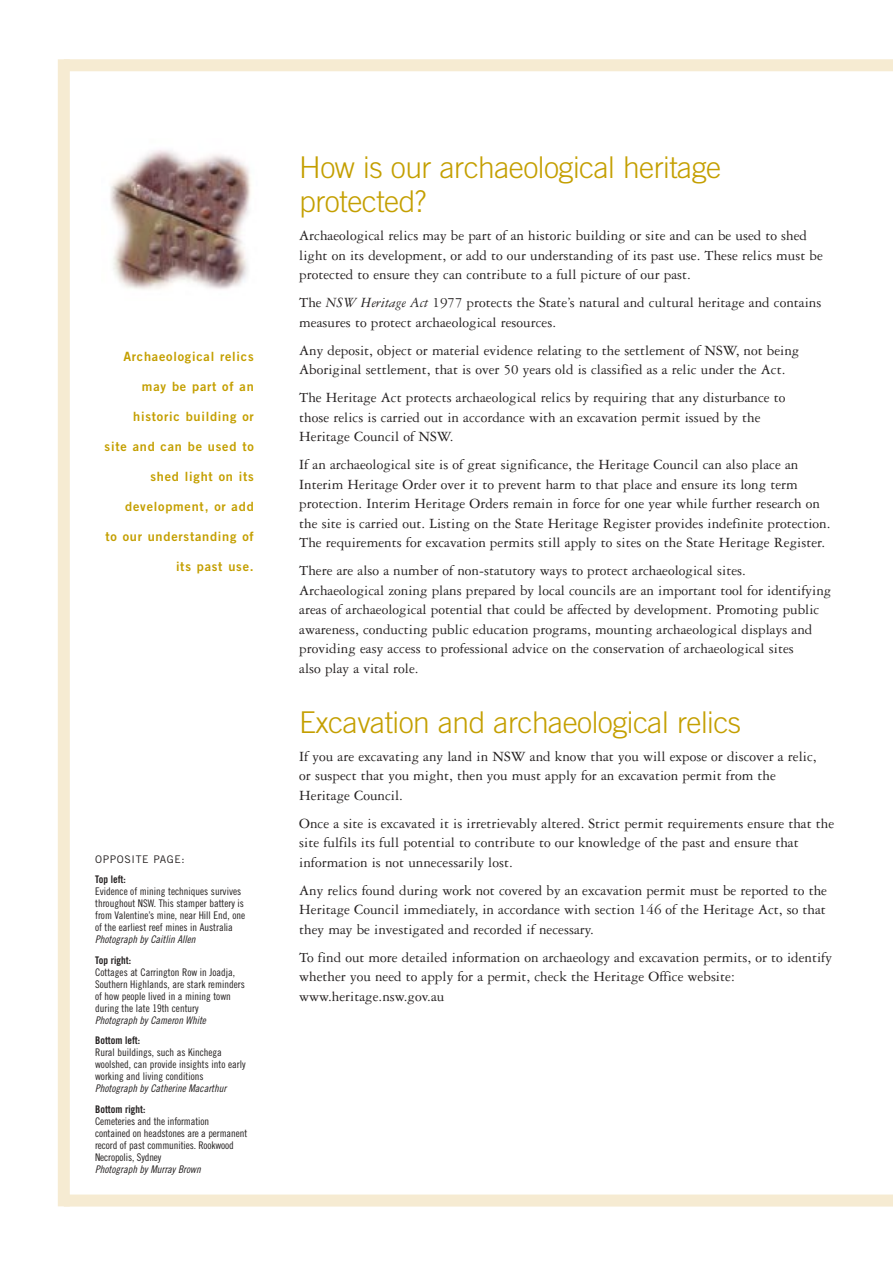
<style>
.page{position:relative;width:893px;height:1263px;background:#fff}
.page>*{position:absolute;margin:0;border:0;box-sizing:border-box;transform-origin:0 0}
.t1{font:300 30px/34.5px "Trade Gothic";letter-spacing:-.015em;color:#c49f00}
.t2{font:15px/19.5px "Garamond Three";color:#231f1f}
.t3{font:12.75px "Trade Gothic Bold Two";letter-spacing:.06em;color:#c49f00}
.t4{font:10.5px/12px "Trade Gothic Cond Eighteen";color:#231f1f}
.t5{font:10.5px "Trade Gothic Cond Eighteen Obl";color:#231f1f}
.t6{font:10.5px "Trade Gothic Bold Cond Twenty";color:#231f1f}
.t7{font:10.5px "Trade Gothic";letter-spacing:.06em;color:#231f1f}
.s1{font-style:italic}
</style>
<div class="page">
<div style="left:64px;top:1195px;width:828px;height:12px;background:#f6ebd2"></div>
<div style="left:64px;top:59px;width:828px;height:12px;background:#f6ebd2"></div>
<div style="left:58px;top:59px;width:12px;height:1147px;background:#f6ebd2"></div>
<img style="left:110px;top:150px;width:141px;height:140px">
<p class="t3" style="left:123px;top:352px;width:132px">Archaeological relics</p>
<p class="t3" style="left:142px;top:382px;width:113px">may be part of an</p>
<p class="t3" style="left:133px;top:412px;width:122px">historic building or</p>
<p class="t3" style="left:105px;top:442px;width:151px">site and can be used to</p>
<p class="t3" style="left:150px;top:472px;width:105px">shed light on its</p>
<p class="t3" style="left:125px;top:502px;width:130px">development, or add</p>
<p class="t3" style="left:105px;top:532px;width:150px">to our understanding of</p>
<p class="t3" style="left:176px;top:562px;width:79px">its past use.</p>
<p class="t7" style="left:95px;top:855px;width:91px">OPPOSITE PAGE:</p>
<p class="t6" style="left:95px;top:876px;width:32px">Top left:</p>
<p class="t4" style="left:95px;top:886px;width:152px">Evidence of mining techniques survives throughout NSW. This stamper battery is from Valentine’s mine, near Hill End, one of the earliest reef mines in Australia</p>
<p class="t5" style="left:95px;top:936px;width:102px">Photograph by Caitlin Allen</p>
<p class="t6" style="left:95px;top:956px;width:37px">Top right:</p>
<p class="t4" style="left:95px;top:967px;width:151px">Cottages at Carrington Row in Joadja, Southern Highlands, are stark reminders of how people lived in a mining town during the late 19th century</p>
<p class="t5" style="left:95px;top:1016px;width:112px">Photograph by Cameron White</p>
<p class="t6" style="left:95px;top:1037px;width:47px">Bottom left:</p>
<p class="t4" style="left:95px;top:1047px;width:152px">Rural buildings, such as Kinchega woolshed, can provide insights into early working and living conditions</p>
<p class="t5" style="left:95px;top:1085px;width:133px">Photograph by Catherine Macarthur</p>
<p class="t6" style="left:95px;top:1105px;width:52px">Bottom right:</p>
<p class="t4" style="left:95px;top:1116px;width:154px">Cemeteries and the information<br>contained on headstones are a permanent record of past communities. Rookwood<br>Necropolis, Sydney</p>
<p class="t5" style="left:95px;top:1165px;width:107px">Photograph by Murray Brown</p>
<h1 class="t1" style="left:299px;top:152px;width:423px">How is our archaeological heritage protected?</h1>
<p class="t2" style="left:299px;top:227px;width:525px">Archaeological relics may be part of an historic building or site and can be used to shed light on its development, or add to our understanding of its past use. These relics must be protected to ensure they can contribute to a full picture of our past.</p>
<p class="t2" style="left:299px;top:294px;width:523px">The <span class="s1">NSW Heritage Act</span> 1977 protects the State’s natural and cultural heritage and contains measures to protect archaeological resources.</p>
<p class="t2" style="left:299px;top:342px;width:501px">Any deposit, object or material evidence relating to the settlement of NSW, not being<br>Aboriginal settlement, that is over 50 years old is classified as a relic under the Act.</p>
<p class="t2" style="left:299px;top:389px;width:488px">The Heritage Act protects archaeological relics by requiring that any disturbance to those relics is carried out in accordance with an excavation permit issued by the<br>Heritage Council of NSW.</p>
<p class="t2" style="left:299px;top:456px;width:532px">If an archaeological site is of great significance, the Heritage Council can also place an Interim Heritage Order over it to prevent harm to that place and ensure its long term protection. Interim Heritage Orders remain in force for one year while further research on the site is carried out. Listing on the State Heritage Register provides indefinite protection.<br>The requirements for excavation permits still apply to sites on the State Heritage Register.</p>
<p class="t2" style="left:299px;top:562px;width:533px">There are also a number of non-statutory ways to protect archaeological sites.<br>Archaeological zoning plans prepared by local councils are an important tool for identifying areas of archaeological potential that could be affected by development. Promoting public awareness, conducting public education programs, mounting archaeological displays and providing easy access to professional advice on the conservation of archaeological sites<br>also play a vital role.</p>
<h1 class="t1" style="left:299px;top:707px;width:443px">Excavation and archaeological relics</h1>
<p class="t2" style="left:299px;top:748px;width:519px">If you are excavating any land in NSW and know that you will expose or discover a relic, or suspect that you might, then you must apply for an excavation permit from the<br>Heritage Council.</p>
<p class="t2" style="left:299px;top:815px;width:536px">Once a site is excavated it is irretrievably altered. Strict permit requirements ensure that the site fulfils its full potential to contribute to our knowledge of the past and ensure that information is not unnecessarily lost.</p>
<p class="t2" style="left:299px;top:882px;width:529px;text-align:justify">Any relics found during work not covered by an excavation permit must be reported to the Heritage Council immediately, in accordance with section 146 of the Heritage Act, so that they may be investigated and recorded if necessary.</p>
<p class="t2" style="left:299px;top:949px;width:534px">To find out more detailed information on archaeology and excavation permits, or to identify whether you need to apply for a permit, check the Heritage Office website: www.heritage.nsw.gov.au</p>
</div>
